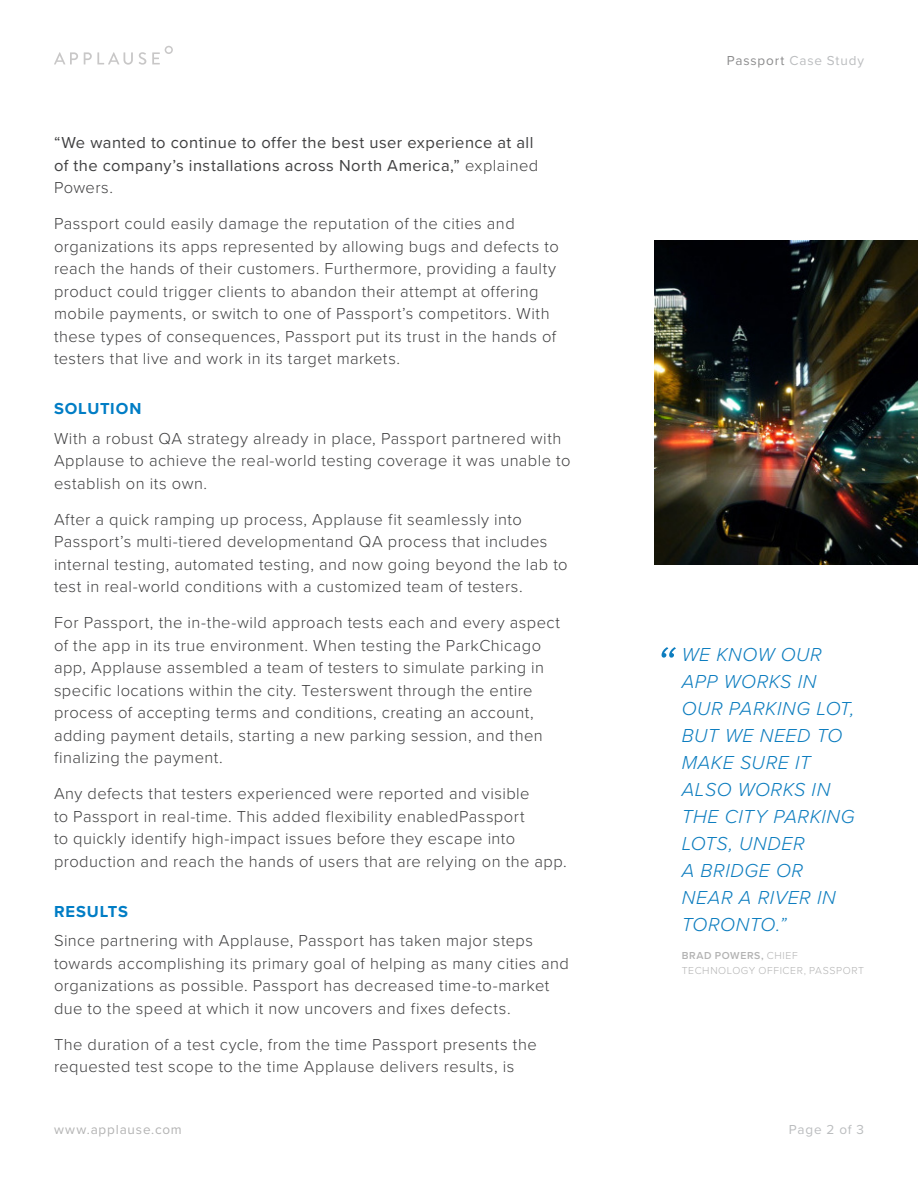
<style>
.page{position:relative;width:918px;height:1188px;background:#fff}
.page>*{position:absolute;margin:0;border:0;box-sizing:border-box;transform-origin:0 0}
._5__Customer_Quote{font:italic 300 54px "Proxima Nova";color:#0d7dbf}
._5__Customer_Quote-2{font:italic 300 19.5px/27px "Proxima Nova";letter-spacing:.03em;color:#0d7dbf}
._4__Body{font:300 16.5px/22.5px "Proxima Nova";letter-spacing:.025em;color:#404041}
._4__Body-2{font:16.5px/22.5px "Proxima Nova";letter-spacing:.03em;color:#404041}
._3__Subhead_-_T_T{font:700 16.5px "Proxima Nova";letter-spacing:.05em;color:#007dc5}
.t1{font:13.5px "Proxima Nova";letter-spacing:.065em;color:#bbbdbf}
.t2{font:13.5px "Proxima Nova";letter-spacing:.065em;color:#b3b3b3}
._5__Customer_Attribu{font:300 10.5px/15px "Proxima Nova";letter-spacing:.055em;color:#b3b3b3}
.s1{font-weight:300}
.s2{color:#8c8c8d}
.s3{font-weight:600}
</style>
<div class="page">
<svg style="left:54px;top:52px;width:24px;height:12px"></svg>
<svg style="left:84px;top:52px;width:49px;height:13px"></svg>
<svg style="left:139px;top:52px;width:7px;height:13px"></svg>
<svg style="left:152px;top:46px;width:21px;height:18px"></svg>
<img style="left:655px;top:241px;width:263px;height:324px">
<p class="_4__Body-2" style="left:54px;top:131px;width:486px">“We wanted to continue to offer the best user experience at all of the company’s installations across North America,” <span class="s1">explained<br>Powers.</span></p>
<p class="_4__Body" style="left:54px;top:211px;width:506px">Passport could easily damage the reputation of the cities and organizations its apps represented by allowing bugs and defects to reach the hands of their customers. Furthermore, providing a faulty product could trigger clients to abandon their attempt at offering mobile payments, or switch to one of Passport’s competitors. With these types of consequences, Passport put its trust in the hands of testers that live and work in its target markets.</p>
<p class="_3__Subhead_-_T_T" style="left:54px;top:396px;width:89px">SOLUTION</p>
<p class="_4__Body" style="left:54px;top:426px;width:518px">With a robust QA strategy already in place, Passport partnered with<br>Applause to achieve the real-world testing coverage it was unable to establish on its own.</p>
<p class="_4__Body" style="left:54px;top:507px;width:515px">After a quick ramping up process, Applause fit seamlessly into Passport’s multi-tiered developmentand QA process that includes internal testing, automated testing, and now going beyond the lab to test in real-world conditions with a customized team of testers.</p>
<p class="_4__Body" style="left:54px;top:610px;width:508px">For Passport, the in-the-wild approach tests each and every aspect of the app in its true environment. When testing the ParkChicago app, Applause assembled a team of testers to simulate parking in specific locations within the city. Testerswent through the entire process of accepting terms and conditions, creating an account, adding payment details, starting a new parking session, and then finalizing the payment.</p>
<p class="_4__Body" style="left:54px;top:781px;width:514px">Any defects that testers experienced were reported and visible<br>to Passport in real-time. This added flexibility enabledPassport<br>to quickly identify high-impact issues before they escape into production and reach the hands of users that are relying on the app.</p>
<p class="_3__Subhead_-_T_T" style="left:54px;top:899px;width:76px">RESULTS</p>
<p class="_4__Body" style="left:54px;top:928px;width:517px">Since partnering with Applause, Passport has taken major steps towards accomplishing its primary goal of helping as many cities and organizations as possible. Passport has decreased time-to-market due to the speed at which it now uncovers and fixes defects.</p>
<p class="_4__Body" style="left:54px;top:1032px;width:484px">The duration of a test cycle, from the time Passport presents the requested test scope to the time Applause delivers results, is</p>
<p class="t1" style="left:727px;top:50px;width:139px"><span class="s2">Passport</span> Case Study</p>
<p class="_5__Customer_Quote" style="left:655px;top:625px;width:21px">“</p>
<p class="_5__Customer_Quote-2" style="left:682px;top:640px;width:174px">WE KNOW OUR<br>APP WORKS IN<br>OUR PARKING LOT,<br>BUT WE NEED TO<br>MAKE SURE IT<br>ALSO WORKS IN<br>THE CITY PARKING<br>LOTS, UNDER<br>A BRIDGE OR<br>NEAR A RIVER IN<br>TORONTO.”</p>
<p class="_5__Customer_Attribu" style="left:682px;top:948px;width:184px"><span class="s3">BRAD POWERS,</span> CHIEF<br>TECHNOLOGY OFFICER, PASSPORT</p>
<p class="t2" style="left:54px;top:1119px;width:129px">www.applause.com</p>
<p class="t1" style="left:789px;top:1119px;width:77px">Page 2 of 3</p>
</div>
